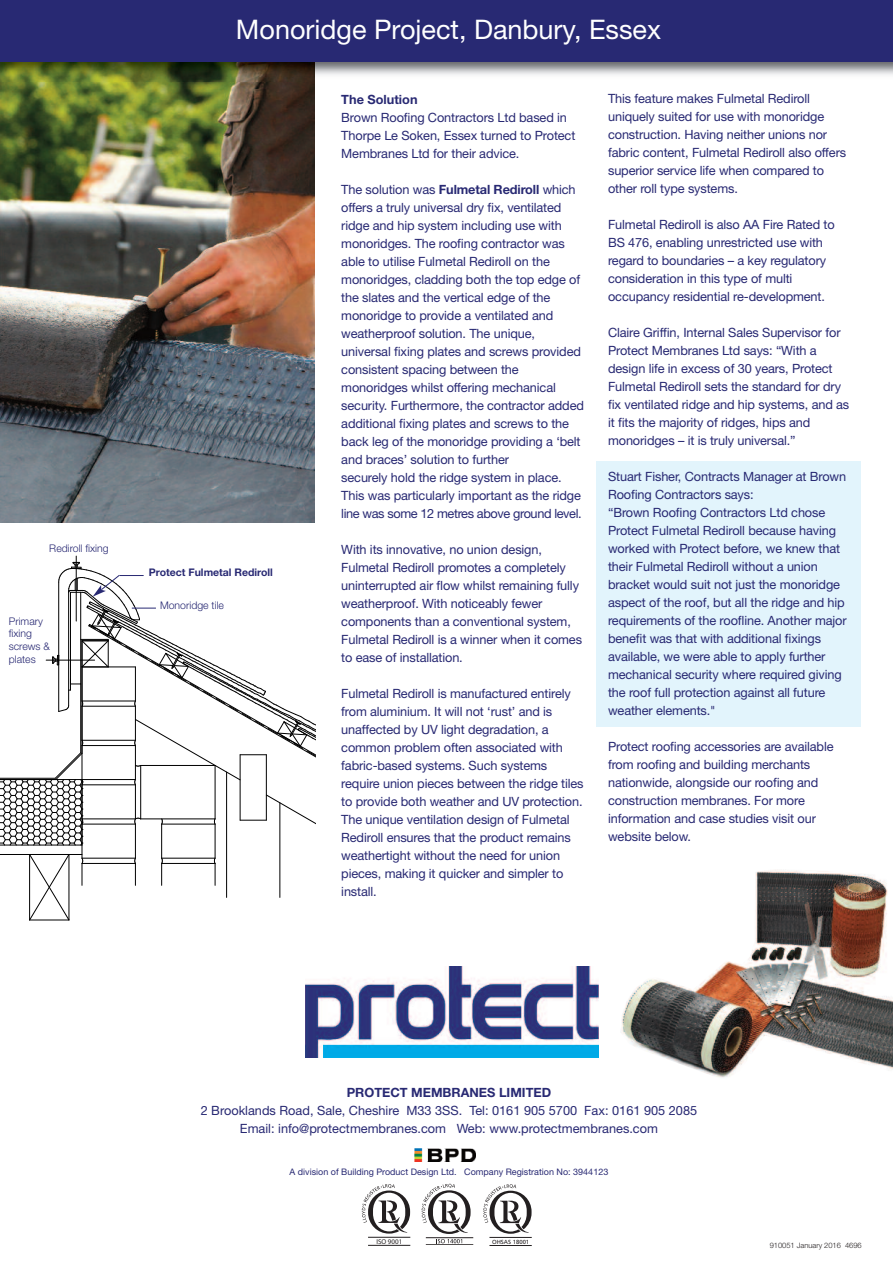
<style>
.page{position:relative;width:893px;height:1263px;background:#fff}
.page>*{position:absolute;margin:0;border:0;box-sizing:border-box;transform-origin:0 0}
.t1{font:27px "Helvetica Neue LT Std";color:#fff}
.t2{font:12.75px/18px "Helvetica Neue LT Std";letter-spacing:-.01em;color:#282973}
.t3{font:700 12.75px "Helvetica Neue LT Std";color:#282973}
.t4{font:300 10.5px/12.6px "Helvetica Neue LT Std";color:#282973}
.t5{font:700 10.5px "Helvetica Neue LT Std";color:#282973}
.t6{font:9px "Helvetica Neue LT Std";color:#282973}
.t7{font:300 7.5px "Helvetica Neue LT Std";color:#231f20}
.t8{font:7.05px "Frutiger LT Std";color:#231f20}
.t9{font:5.85px "Frutiger";color:#231f20}
.s1{font-weight:700}
</style>
<div class="page">
<img style="left:0;top:82px;width:315px;height:440px">
<div style="left:596px;top:462px;width:265px;height:265px;background:#e2f4fc"></div>
<img style="left:0;top:62px;width:315px;height:20px">
<div style="left:0;top:0;width:893px;height:62px;background:#282973"></div>
<img style="left:414px;top:1148px;width:61px;height:13px">
<img style="left:305px;top:966px;width:294px;height:91px">
<svg style="left:362px;top:1184px;width:48px;height:49px"></svg>
<hr style="left:368px;top:1237px;width:42px;height:1px;background:#231f20">
<hr style="left:368px;top:1245px;width:42px;height:1px;background:#231f20">
<hr style="left:426px;top:1237px;width:47px;height:1px;background:#231f20">
<svg style="left:422px;top:1184px;width:49px;height:59px"></svg>
<hr style="left:426px;top:1244px;width:47px;height:1px;background:#231f20">
<svg style="left:483px;top:1184px;width:49px;height:50px"></svg>
<hr style="left:489px;top:1237px;width:43px;height:1px;background:#231f20">
<hr style="left:489px;top:1245px;width:43px;height:1px;background:#231f20">
<hr style="left:76px;top:556px;width:1px;height:65px;background:#000">
<svg style="left:0;top:562px;width:316px;height:359px"></svg>
<img style="left:621px;top:870px;width:272px;height:208px">
<p class="t4" style="left:49px;top:543px;width:61px">Rediroll fixing</p>
<p class="t4" style="left:9px;top:616px;width:43px">Primary fixing screws &amp; plates</p>
<h1 class="t1" style="left:236px;top:20px;width:427px">Monoridge Project, Danbury, Essex</h1>
<p class="t5" style="left:149px;top:569px;width:126px">Protect Fulmetal Rediroll</p>
<p class="t4" style="left:160px;top:600px;width:65px">Monoridge tile</p>
<p class="t3" style="left:341px;top:95px;width:78px">The Solution</p>
<p class="t2" style="left:341px;top:110px;width:236px">Brown Roofing Contractors Ltd based in<br>Thorpe Le Soken, Essex turned to Protect<br>Membranes Ltd for their advice.</p>
<p class="t2" style="left:341px;top:182px;width:244px">The solution was <span class="s1">Fulmetal Rediroll</span> which offers a truly universal dry fix, ventilated ridge and hip system including use with monoridges. The roofing contractor was able to utilise Fulmetal Rediroll on the monoridges, cladding both the top edge of the slates and the vertical edge of the monoridge to provide a ventilated and weatherproof solution. The unique, universal fixing plates and screws provided consistent spacing between the monoridges whilst offering mechanical security. Furthermore, the contractor added additional fixing plates and screws to the back leg of the monoridge providing a ‘belt and braces’ solution to further<br>securely hold the ridge system in place.<br>This was particularly important as the ridge line was some 12 metres above ground level.</p>
<p class="t2" style="left:341px;top:542px;width:242px">With its innovative, no union design, Fulmetal Rediroll promotes a completely uninterrupted air flow whilst remaining fully weatherproof. With noticeably fewer components than a conventional system, Fulmetal Rediroll is a winner when it comes to ease of installation.</p>
<p class="t2" style="left:341px;top:686px;width:244px">Fulmetal Rediroll is manufactured entirely from aluminium. It will not ‘rust’ and is unaffected by UV light degradation, a common problem often associated with fabric-based systems. Such systems require union pieces between the ridge tiles to provide both weather and UV protection.<br>The unique ventilation design of Fulmetal Rediroll ensures that the product remains weathertight without the need for union pieces, making it quicker and simpler to install.</p>
<p class="t2" style="left:608px;top:91px;width:240px">This feature makes Fulmetal Rediroll uniquely suited for use with monoridge construction. Having neither unions nor fabric content, Fulmetal Rediroll also offers superior service life when compared to other roll type systems.</p>
<p class="t2" style="left:608px;top:217px;width:228px">Fulmetal Rediroll is also AA Fire Rated to BS 476, enabling unrestricted use with regard to boundaries – a key regulatory consideration in this type of multi occupancy residential re-development.</p>
<p class="t2" style="left:608px;top:325px;width:243px">Claire Griffin, Internal Sales Supervisor for Protect Membranes Ltd says: “With a design life in excess of 30 years, Protect Fulmetal Rediroll sets the standard for dry fix ventilated ridge and hip systems, and as it fits the majority of ridges, hips and monoridges – it is truly universal.”</p>
<p class="t2" style="left:608px;top:469px;width:240px">Stuart Fisher, Contracts Manager at Brown Roofing Contractors says:<br>“Brown Roofing Contractors Ltd chose Protect Fulmetal Rediroll because having worked with Protect before, we knew that their Fulmetal Rediroll without a union bracket would suit not just the monoridge aspect of the roof, but all the ridge and hip requirements of the roofline. Another major benefit was that with additional fixings available, we were able to apply further mechanical security where required giving the roof full protection against all future weather elements."</p>
<p class="t2" style="left:608px;top:739px;width:227px">Protect roofing accessories are available from roofing and building merchants nationwide, alongside our roofing and construction membranes. For more information and case studies visit our website below.</p>
<p class="t3" style="left:347px;top:1088px;width:206px">PROTECT MEMBRANES LIMITED</p>
<p class="t2" style="left:201px;top:1103px;width:498px;text-align:center">2 Brooklands Road, Sale, Cheshire M33 3SS. Tel: 0161 905 5700 Fax: 0161 905 2085<br>Email: info@protectmembranes.com Web: www.protectmembranes.com</p>
<p class="t6" style="left:290px;top:1169px;width:320px">A division of Building Product Design Ltd. Company Registration No: 3944123</p>
<p class="t8" style="left:376px;top:1239px;width:27px">ISO 9001</p>
<p class="t9" style="left:492px;top:1239px;width:39px">OHSAS 18001</p>
<p class="t7" style="left:770px;top:1243px;width:94px">910051 January 2016 4696</p>
</div>
